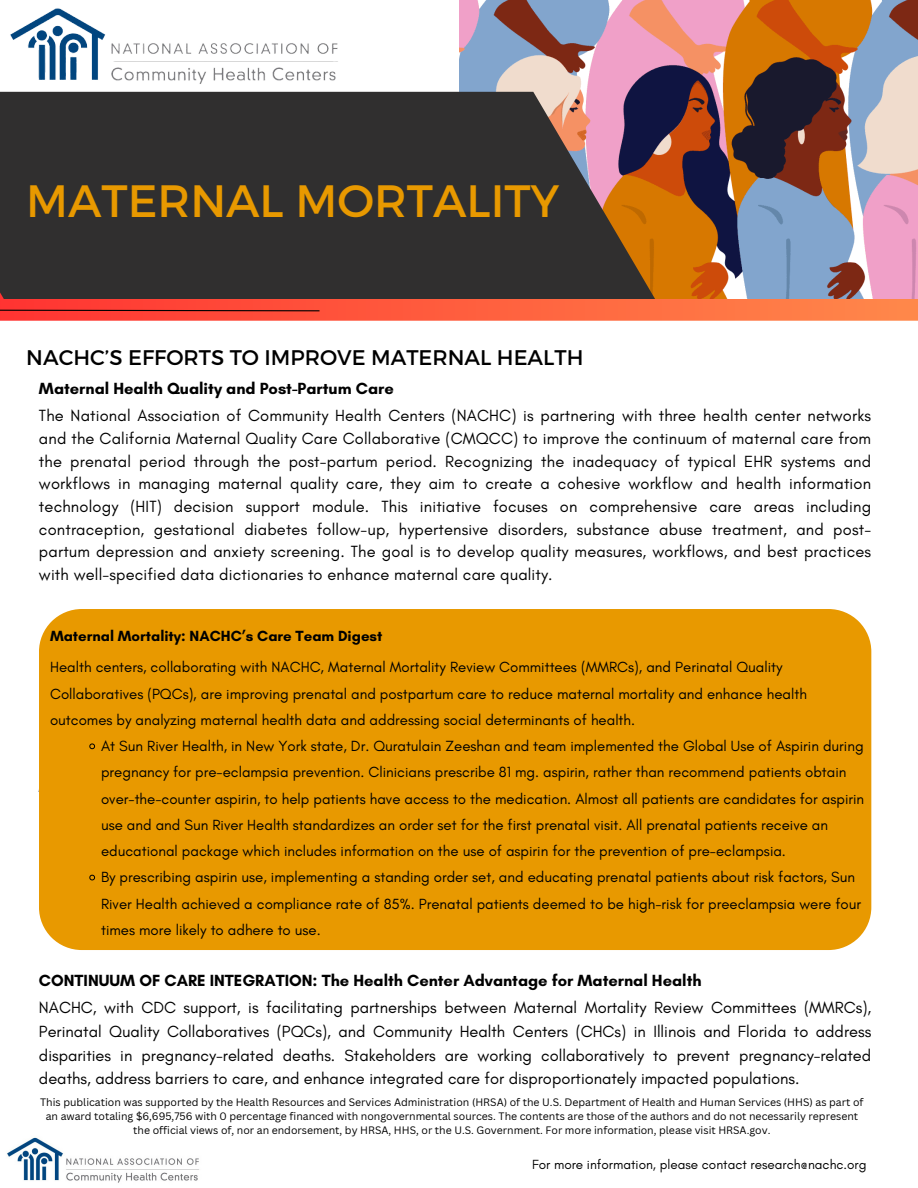
<style>
.page{position:relative;width:918px;height:1188px;background:#fff}
.page>*{position:absolute;margin:0;border:0;box-sizing:border-box;transform-origin:0 0}
.t1{font:45.3px "Montserrat";color:#e89900}
.t2{font:21.15px "Montserrat";color:#000}
.t3{font:16.5px/22.6px "Glacial Indifference";letter-spacing:.005em;color:#000}
.t4{font:15px/26.2px "Glacial Indifference";color:#000}
.t5{font:700 15px "Glacial Indifference";color:#000}
.t6{font:13.5px "Glacial Indifference";color:#000}
.t7{font:10.5px/14px "Canva Sans";color:#000;text-align:center}
.s1{font-weight:700}
</style>
<div class="page">
<svg style="left:0;top:298px;width:918px;height:23px;background:#fe6242"></svg>
<img style="left:459px;top:0;width:459px;height:298px">
<svg style="left:0;top:92px;width:655px;height:207px;background:#3c3533"></svg>
<svg style="left:0;top:309px;width:321px;height:3px"></svg>
<img style="left:4px;top:8px;width:345px;height:86px">
<div style="left:39px;top:609px;width:832px;height:341px;background:#e89900"></div>
<img style="left:7px;top:1137px;width:192px;height:46px">
<svg style="left:90px;top:744px;width:5px;height:5px"></svg>
<svg style="left:90px;top:875px;width:5px;height:5px"></svg>
<h4 class="t1" style="left:26px;top:171px;width:535px">MATERNAL MORTALITY</h4>
<h3 class="t2" style="left:26px;top:344px;width:559px">NACHC’S EFFORTS TO IMPROVE MATERNAL HEALTH</h3>
<h1 class="t3" style="left:39px;top:375px;width:834px;line-height:27.2px"><span class="s1">Maternal Health Quality and Post-Partum Care<br></span>The National Association of Community Health Centers (NACHC) is partnering with three health center networks</h1>
<h1 class="t3" style="left:39px;top:427px;width:834px;text-align:justify">and the California Maternal Quality Care Collaborative (CMQCC) to improve the continuum of maternal care from the prenatal period through the post-partum period. Recognizing the inadequacy of typical EHR systems and workflows in managing maternal quality care, they aim to create a cohesive workflow and health information technology (HIT) decision support module. This initiative focuses on comprehensive care areas including contraception, gestational diabetes follow-up, hypertensive disorders, substance abuse treatment, and post&shy;partum depression and anxiety screening. The goal is to develop quality measures, workflows, and best practices with well-specified data dictionaries to enhance maternal care quality.</h1>
<h4 class="t5" style="left:50px;top:627px;width:334px">Maternal Mortality: NACHC’s Care Team Digest</h4>
<p class="t4" style="left:50px;top:654px;width:758px">Health centers, collaborating with NACHC, Maternal Mortality Review Committees (MMRCs), and Perinatal Quality<br>Collaboratives (PQCs), are improving prenatal and postpartum care to reduce maternal mortality and enhance health outcomes by analyzing maternal health data and addressing social determinants of health.</p>
<p class="t4" style="left:101px;top:733px;width:765px">At Sun River Health, in New York state, Dr. Quratulain Zeeshan and team implemented the Global Use of Aspirin during pregnancy for pre-eclampsia prevention. Clinicians prescribe 81 mg. aspirin, rather than recommend patients obtain over-the-counter aspirin, to help patients have access to the medication. Almost all patients are candidates for aspirin use and and Sun River Health standardizes an order set for the first prenatal visit. All prenatal patients receive an educational package which includes information on the use of aspirin for the prevention of pre-eclampsia.</p>
<p class="t4" style="left:101px;top:864px;width:761px">By prescribing aspirin use, implementing a standing order set, and educating prenatal patients about risk factors, Sun<br>River Health achieved a compliance rate of 85%. Prenatal patients deemed to be high-risk for preeclampsia were four times more likely to adhere to use.</p>
<h4 class="t3" style="left:39px;top:966px;width:834px;line-height:27.2px"><span class="s1">CONTINUUM OF CARE INTEGRATION: The Health Center Advantage for Maternal Health<br></span>NACHC, with CDC support, is facilitating partnerships between Maternal Mortality Review Committees (MMRCs),</h4>
<h4 class="t3" style="left:39px;top:1019px;width:834px;line-height:23.9px;text-align:justify">Perinatal Quality Collaboratives (PQCs), and Community Health Centers (CHCs) in Illinois and Florida to address disparities in pregnancy-related deaths. Stakeholders are working collaboratively to prevent pregnancy-related deaths, address barriers to care, and enhance integrated care for disproportionately impacted populations.</h4>
<h5 class="t7" style="left:40px;top:1095px;width:825px">This publication was supported by the Health Resources and Services Administration (HRSA) of the U.S. Department of Health and Human Services (HHS) as part of an award totaling $6,695,756 with 0 percentage financed with nongovernmental sources. The contents are those of the authors and do not necessarily represent the official views of, nor an endorsement, by HRSA, HHS, or the U.S. Government. For more information, please visit HRSA.gov.</h5>
<p class="t6" style="left:532px;top:1156px;width:336px">For more information, please contact research@nachc.org</p>
</div>
